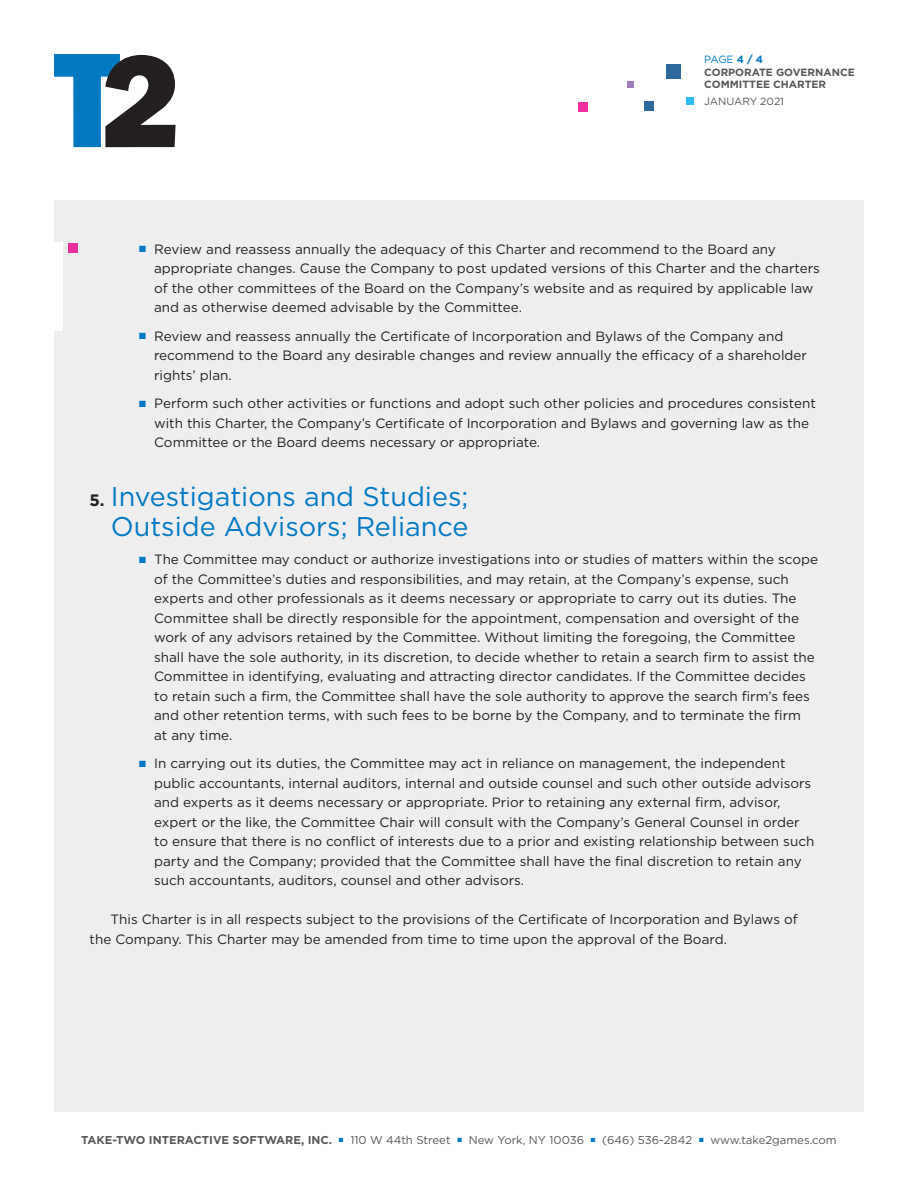
<style>
.page{position:relative;width:918px;height:1188px;background:#fff}
.page>*{position:absolute;margin:0;border:0;box-sizing:border-box;transform-origin:0 0}
.t1{font:27px/30px "Gotham";color:#0079c2;text-align:right}
.t2{font:13.5px/19.5px "Gotham";color:#231f20}
.t3{font:11.4px "Gotham";color:#57585a}
.t4{font:700 10.5px/13.5px "Gotham";color:#57585a}
.t5{font:10.5px "Gotham";color:#57585a}
.s1{font-weight:400;color:#0079c2}
.s2{color:#0079c2}
.s3{font-weight:700;font-size:16.5px;color:#231f20}
.s4{font-weight:700}
</style>
<div class="page">
<svg style="left:54px;top:54px;width:122px;height:93px"></svg>
<div style="left:666px;top:64px;width:14px;height:14px;background:#2e699d"></div>
<div style="left:644px;top:102px;width:9px;height:9px;background:#2e699d"></div>
<div style="left:578px;top:102px;width:10px;height:9px;background:#f02fa0"></div>
<div style="left:627px;top:81px;width:7px;height:7px;background:#9f7eb9"></div>
<div style="left:686px;top:97px;width:8px;height:8px;background:#2ebcf1"></div>
<div style="left:54px;top:200px;width:810px;height:911px;background:#eeeeef"></div>
<div style="left:44px;top:243px;width:19px;height:88px;background:#fff"></div>
<div style="left:68px;top:243px;width:10px;height:10px;background:#ed2c9d"></div>
<p class="t4" style="left:704px;top:52px;width:152px"><span class="s1">PAGE</span> <span class="s2">4 / 4<br></span>CORPORATE GOVERNANCE</p>
<p class="t4" style="left:704px;top:78px;width:123px">COMMITTEE CHARTER</p>
<p class="t5" style="left:704px;top:95px;width:81px">JANUARY 2021</p>
<p class="t2" style="left:154px;top:239px;width:667px;text-indent:-15px"><span class="s2">■</span> Review and reassess annually the adequacy of this Charter and recommend to the Board any appropriate changes. Cause the Company to post updated versions of this Charter and the charters of the other committees of the Board on the Company’s website and as required by applicable law and as otherwise deemed advisable by the Committee.</p>
<p class="t2" style="left:154px;top:326px;width:654px;text-indent:-15px"><span class="s2">■</span> Review and reassess annually the Certificate of Incorporation and Bylaws of the Company and recommend to the Board any desirable changes and review annually the efficacy of a shareholder rights’ plan.</p>
<p class="t2" style="left:154px;top:394px;width:663px;text-indent:-15px"><span class="s2">■</span> Perform such other activities or functions and adopt such other policies and procedures consistent with this Charter, the Company’s Certificate of Incorporation and Bylaws and governing law as the<br>Committee or the Board deems necessary or appropriate.</p>
<p class="t1" style="left:90px;top:481px;width:380px"><span class="s3">5.</span> Investigations and Studies;<br>Outside Advisors; Reliance</p>
<p class="t2" style="left:154px;top:550px;width:665px;text-indent:-15px"><span class="s2">■</span> The Committee may conduct or authorize investigations into or studies of matters within the scope of the Committee’s duties and responsibilities, and may retain, at the Company’s expense, such experts and other professionals as it deems necessary or appropriate to carry out its duties. The Committee shall be directly responsible for the appointment, compensation and oversight of the work of any advisors retained by the Committee. Without limiting the foregoing, the Committee shall have the sole authority, in its discretion, to decide whether to retain a search firm to assist the Committee in identifying, evaluating and attracting director candidates. If the Committee decides to retain such a firm, the Committee shall have the sole authority to approve the search firm’s fees and other retention terms, with such fees to be borne by the Company, and to terminate the firm<br>at any time.</p>
<p class="t2" style="left:154px;top:754px;width:662px;text-indent:-15px"><span class="s2">■</span> In carrying out its duties, the Committee may act in reliance on management, the independent public accountants, internal auditors, internal and outside counsel and such other outside advisors and experts as it deems necessary or appropriate. Prior to retaining any external firm, advisor, expert or the like, the Committee Chair will consult with the Company’s General Counsel in order to ensure that there is no conflict of interests due to a prior and existing relationship between such party and the Company; provided that the Committee shall have the final discretion to retain any such accountants, auditors, counsel and other advisors.</p>
<p class="t2" style="left:90px;top:910px;width:710px;text-indent:21px">This Charter is in all respects subject to the provisions of the Certificate of Incorporation and Bylaws of the Company. This Charter may be amended from time to time upon the approval of the Board.</p>
<p class="t3" style="left:81px;top:1133px;width:757px"><span class="s4">TAKE-TWO INTERACTIVE SOFTWARE, INC.</span> <span class="s2">■</span> 110 W 44th Street <span class="s2">■</span> New York, NY 10036 <span class="s2">■</span> (646) 536-2842 <span class="s2">■</span> www.take2games.com</p>
</div>
